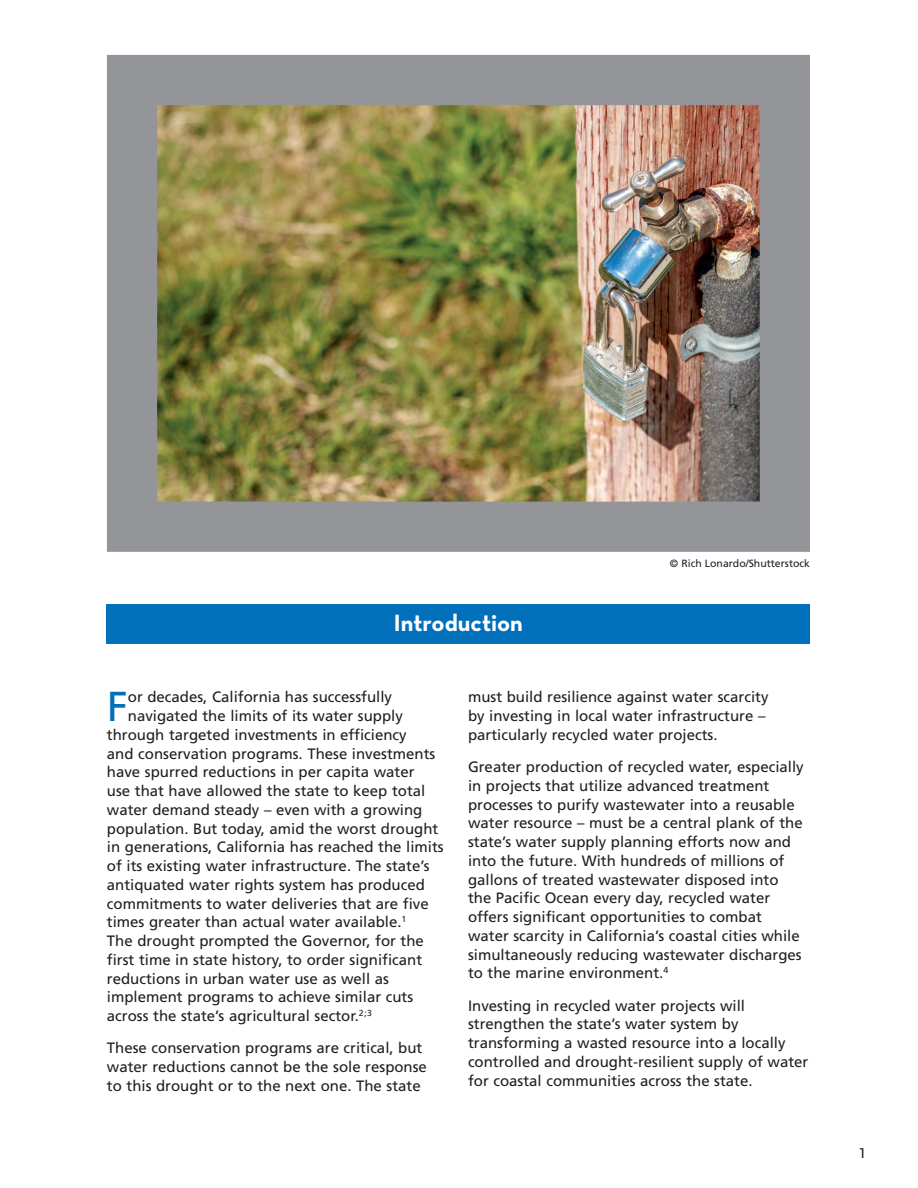
<style>
.page{position:relative;width:918px;height:1188px;background:#fff}
.page>*{position:absolute;margin:0;border:0;box-sizing:border-box;transform-origin:0 0}
.t1{font:41.85px "Frutiger";color:#0070ba}
.t2{font:700 24px "Neutra Text";color:#fff}
.t3{font:19.5px "Neutra Text";color:#231f20}
.t4{font:15px/18.8px "Frutiger";color:#231f20}
.t5{font:10.5px "Frutiger";color:#231f20}
</style>
<div class="page">
<div style="left:107px;top:604px;width:703px;height:40px;background:#0070ba"></div>
<img style="left:107px;top:54px;width:703px;height:498px">
<h2 class="t2" style="left:394px;top:608px;width:130px">Introduction</h2>
<p class="t5" style="left:670px;top:557px;width:142px">© Rich Lonardo/Shutterstock</p>
<h1 class="t1" style="left:107px;top:682px;width:22px">F</h1>
<p class="t4" style="left:128px;top:688px;width:266px">or decades, California has successfully</p>
<p class="t4" style="left:128px;top:707px;width:277px">navigated the limits of its water supply</p>
<p class="t4" style="left:107px;top:725px;width:301px">through targeted investments in efficiency</p>
<p class="t4" style="left:107px;top:744px;width:330px">and conservation programs. These investments</p>
<p class="t4" style="left:107px;top:763px;width:309px">have spurred reductions in per capita water</p>
<p class="t4" style="left:107px;top:782px;width:320px">use that have allowed the state to keep total</p>
<p class="t4" style="left:107px;top:800px;width:317px">water demand steady – even with a growing</p>
<p class="t4" style="left:107px;top:819px;width:333px">population. But today, amid the worst drought</p>
<p class="t4" style="left:107px;top:838px;width:338px">in generations, California has reached the limits</p>
<p class="t4" style="left:107px;top:857px;width:324px">of its existing water infrastructure. The state’s</p>
<p class="t4" style="left:107px;top:875px;width:319px">antiquated water rights system has produced</p>
<p class="t4" style="left:107px;top:894px;width:323px">commitments to water deliveries that are five</p>
<p class="t4" style="left:107px;top:913px;width:301px">times greater than actual water available.<sup>1</sup></p>
<p class="t4" style="left:107px;top:932px;width:319px">The drought prompted the Governor, for the</p>
<p class="t4" style="left:107px;top:950px;width:317px">first time in state history, to order significant</p>
<p class="t4" style="left:107px;top:969px;width:284px">reductions in urban water use as well as</p>
<p class="t4" style="left:107px;top:988px;width:308px">implement programs to achieve similar cuts</p>
<p class="t4" style="left:107px;top:1007px;width:267px">across the state’s agricultural sector.<sup>2;3</sup></p>
<p class="t4" style="left:107px;top:1039px;width:322px">These conservation programs are critical, but water reductions cannot be the sole response to this drought or to the next one. The state</p>
<p class="t4" style="left:468px;top:688px;width:302px">must build resilience against water scarcity by investing in local water infrastructure – particularly recycled water projects.</p>
<p class="t4" style="left:468px;top:758px;width:337px">Greater production of recycled water, especially in projects that utilize advanced treatment processes to purify wastewater into a reusable water resource – must be a central plank of the state’s water supply planning efforts now and into the future. With hundreds of millions of gallons of treated wastewater disposed into the Pacific Ocean every day, recycled water offers significant opportunities to combat water scarcity in California’s coastal cities while simultaneously reducing wastewater discharges to the marine environment.<sup>4</sup></p>
<p class="t4" style="left:468px;top:996px;width:342px">Investing in recycled water projects will strengthen the state’s water system by transforming a wasted resource into a locally controlled and drought-resilient supply of water for coastal communities across the state.</p>
<h3 class="t3" style="left:860px;top:1140px;width:7px">1</h3>
</div>
